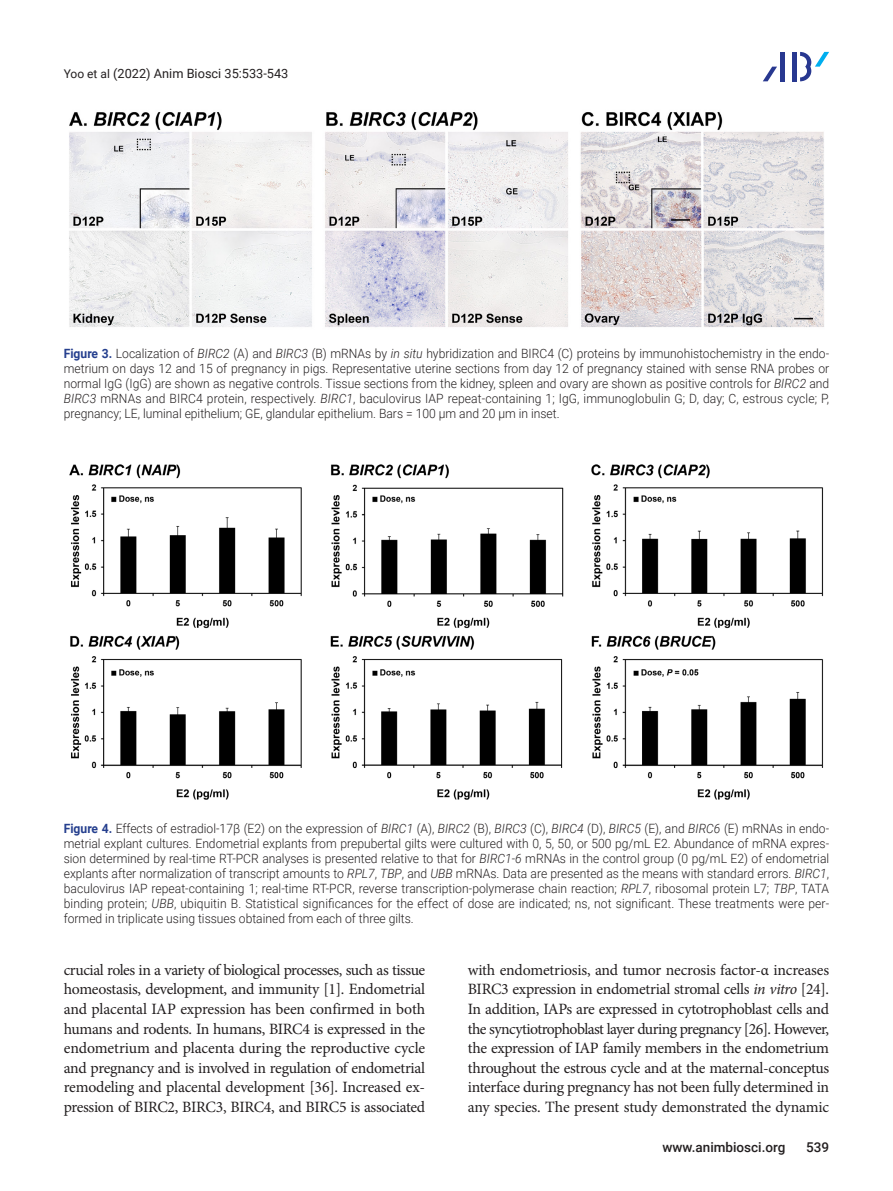
<style>
.page{position:relative;width:893px;height:1191px;background:#fff}
.page>*{position:absolute;margin:0;border:0;box-sizing:border-box;transform-origin:0 0}
.본문{font:15.75px/19.5px "Minion Pro";letter-spacing:-.02em;color:#231f20;text-align:justify}
.t1{font:500 13.5px "Roboto";color:#231f20}
.표_그림__제목{font:300 12.75px/15px "Roboto";color:#231f20;text-align:justify;scale:.95 1}
.t2{font:12.75px "Roboto";color:#231f20}
.s1{font-size:12px}
.s2{font-weight:700;color:#253f8e}
.s3{font-style:italic}
</style>
<div class="page">
<div style="left:792px;top:52px;width:5px;height:29px;background:#283890"></div>
<hr style="left:781px;top:52px;width:4px;height:29px;background:#283890">
<svg style="left:763px;top:67px;width:14px;height:14px"></svg>
<svg style="left:800px;top:52px;width:29px;height:29px"></svg>
<img style="left:69px;top:112px;width:756px;height:215px">
<img style="left:69px;top:464px;width:755px;height:336px">
<p class="t2" style="left:64px;top:65px;width:226px"><span class="s1">Yoo et al</span> (2022) Anim Biosci 35:533-543</p>
<p class="표_그림__제목" style="left:64px;top:346px;width:807px"><span class="s2">Figure 3.</span> Localization of <span class="s3">BIRC2</span> (A) and <span class="s3">BIRC3</span> (B) mRNAs by <span class="s3">in situ</span> hybridization and BIRC4 (C) proteins by immunohistochemistry in the endo&shy;metrium on days 12 and 15 of pregnancy in pigs. Representative uterine sections from day 12 of pregnancy stained with sense RNA probes or normal IgG (IgG) are shown as negative controls. Tissue sections from the kidney, spleen and ovary are shown as positive controls for <span class="s3">BIRC2</span> and <span class="s3">BIRC3</span> mRNAs and BIRC4 protein, respectively. <span class="s3">BIRC1</span>, baculovirus IAP repeat-containing 1; IgG, immunoglobulin G; D, day; C, estrous cycle; P, pregnancy; LE, luminal epithelium; GE, glandular epithelium. Bars = 100 μm and 20 μm in inset.</p>
<p class="표_그림__제목" style="left:64px;top:820px;width:807px"><span class="s2">Figure 4.</span> Effects of estradiol-17β (E2) on the expression of <span class="s3">BIRC1</span> (A), <span class="s3">BIRC2</span> (B), <span class="s3">BIRC3</span> (C), <span class="s3">BIRC4</span> (D), <span class="s3">BIRC5</span> (E), and <span class="s3">BIRC6</span> (E) mRNAs in endo&shy;metrial explant cultures. Endometrial explants from prepubertal gilts were cultured with 0, 5, 50, or 500 pg/mL E2. Abundance of mRNA expres&shy;sion determined by real-time RT-PCR analyses is presented relative to that for <span class="s3">BIRC1-6</span> mRNAs in the control group (0 pg/mL E2) of endometrial explants after normalization of transcript amounts to <span class="s3">RPL7</span>, <span class="s3">TBP</span>, and <span class="s3">UBB</span> mRNAs. Data are presented as the means with standard errors. <span class="s3">BIRC1</span>, baculovirus IAP repeat-containing 1; real-time RT-PCR, reverse transcription-polymerase chain reaction; <span class="s3">RPL7</span>, ribosomal protein L7; <span class="s3">TBP</span>, TATA binding protein; <span class="s3">UBB</span>, ubiquitin B. Statistical significances for the effect of dose are indicated; ns, not significant. These treatments were per&shy;formed in triplicate using tissues obtained from each of three gilts.</p>
<p class="본문" style="left:64px;top:960px;width:363px">crucial roles in a variety of biological processes, such as tissue homeostasis, development, and immunity [1]. Endometrial and placental IAP expression has been confirmed in both humans and rodents. In humans, BIRC4 is expressed in the endometrium and placenta during the reproductive cycle and pregnancy and is involved in regulation of endometrial remodeling and placental development [36]. Increased ex&shy;pression of BIRC2, BIRC3, BIRC4, and BIRC5 is associated</p>
<p class="본문" style="left:468px;top:960px;width:363px">with endometriosis, and tumor necrosis factor-α increases BIRC3 expression in endometrial stromal cells <span class="s3">in vitro</span> [24].<br>In addition, IAPs are expressed in cytotrophoblast cells and the syncytiotrophoblast layer during pregnancy [26]. However, the expression of IAP family members in the endometrium throughout the estrous cycle and at the maternal-conceptus interface during pregnancy has not been fully determined in any species. The present study demonstrated the dynamic</p>
<p class="t1" style="left:662px;top:1137px;width:125px">www.animbiosci.org</p>
<p class="t1" style="left:806px;top:1137px;width:25px">539</p>
</div>
